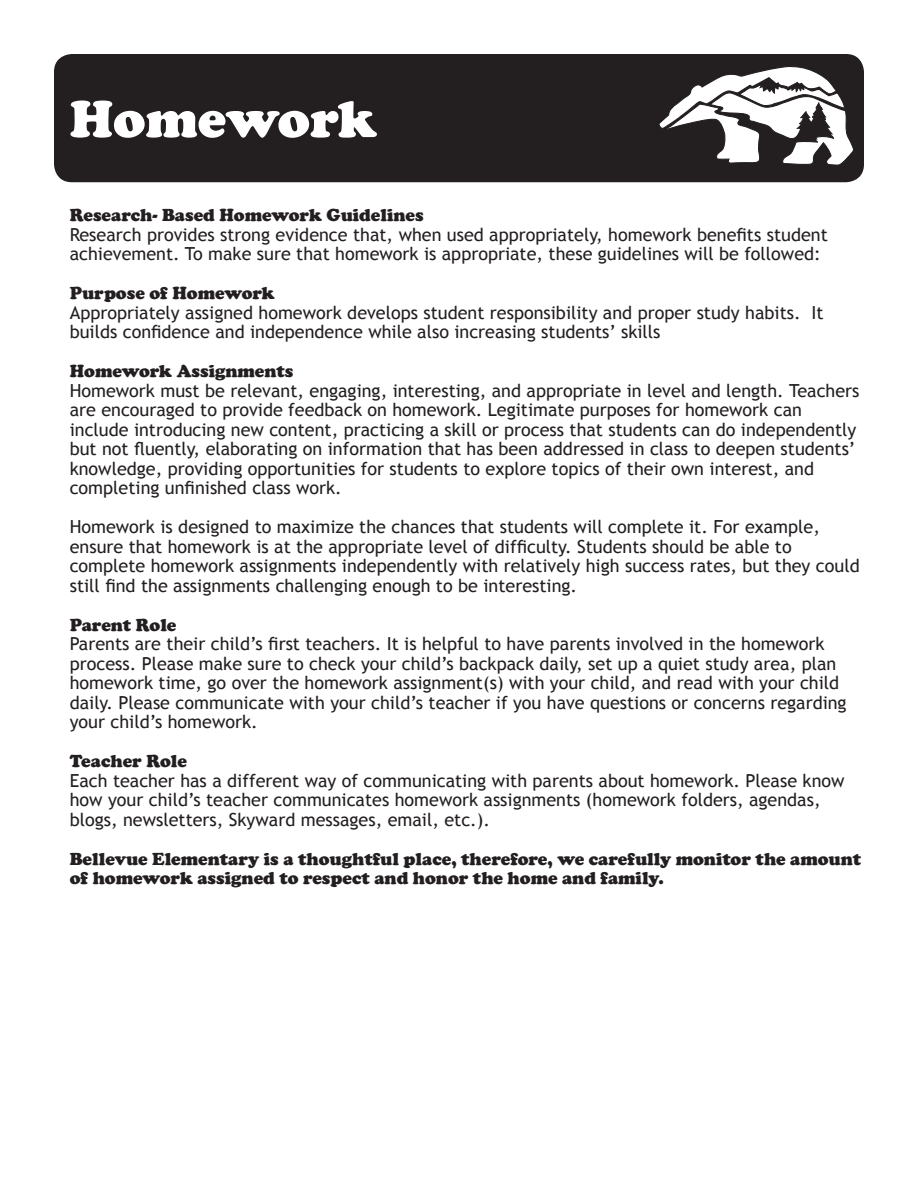
<style>
.page{position:relative;width:918px;height:1188px;background:#fff}
.page>*{position:absolute;margin:0;border:0;box-sizing:border-box;transform-origin:0 0}
.t1{font:900 54px "Cooper";color:#fff}
.t2{font:18px/19.5px "Trebuchet MS";color:#231f20}
.t3{font:900 18px/19.5px "Cooper";color:#231f20}
</style>
<div class="page">
<div style="left:54px;top:54px;width:810px;height:128px;background:#231f20;border-radius:18px"></div>
<svg style="left:659px;top:66px;width:194px;height:99px"></svg>
<h1 class="t1" style="left:70px;top:88px;width:309px">Homework</h1>
<p class="t3" style="left:70px;top:206px;width:355px">Research- Based Homework Guidelines</p>
<p class="t2" style="left:70px;top:225px;width:760px">Research provides strong evidence that, when used appropriately, homework benefits student achievement. To make sure that homework is appropriate, these guidelines will be followed:</p>
<p class="t3" style="left:70px;top:284px;width:207px">Purpose of Homework</p>
<p class="t2" style="left:70px;top:303px;width:755px">Appropriately assigned homework develops student responsibility and proper study habits. It builds confidence and independence while also increasing students’ skills</p>
<p class="t3" style="left:70px;top:362px;width:225px">Homework Assignments</p>
<p class="t2" style="left:70px;top:381px;width:791px">Homework must be relevant, engaging, interesting, and appropriate in level and length. Teachers are encouraged to provide feedback on homework. Legitimate purposes for homework can include introducing new content, practicing a skill or process that students can do independently but not fluently, elaborating on information that has been addressed in class to deepen students’ knowledge, providing opportunities for students to explore topics of their own interest, and completing unfinished class work.</p>
<p class="t2" style="left:70px;top:518px;width:791px">Homework is designed to maximize the chances that students will complete it. For example, ensure that homework is at the appropriate level of difficulty. Students should be able to complete homework assignments independently with relatively high success rates, but they could still find the assignments challenging enough to be interesting.</p>
<p class="t3" style="left:70px;top:615px;width:108px">Parent Role</p>
<p class="t2" style="left:70px;top:635px;width:778px">Parents are their child’s first teachers. It is helpful to have parents involved in the homework process. Please make sure to check your child’s backpack daily, set up a quiet study area, plan homework time, go over the homework assignment(s) with your child, and read with your child daily. Please communicate with your child’s teacher if you have questions or concerns regarding your child’s homework.</p>
<p class="t3" style="left:70px;top:752px;width:119px">Teacher Role</p>
<p class="t2" style="left:70px;top:771px;width:776px">Each teacher has a different way of communicating with parents about homework. Please know how your child’s teacher communicates homework assignments (homework folders, agendas, blogs, newsletters, Skyward messages, email, etc.).</p>
<p class="t3" style="left:70px;top:849px;width:793px">Bellevue Elementary is a thoughtful place, therefore, we carefully monitor the amount of homework assigned to respect and honor the home and family.</p>
</div>
